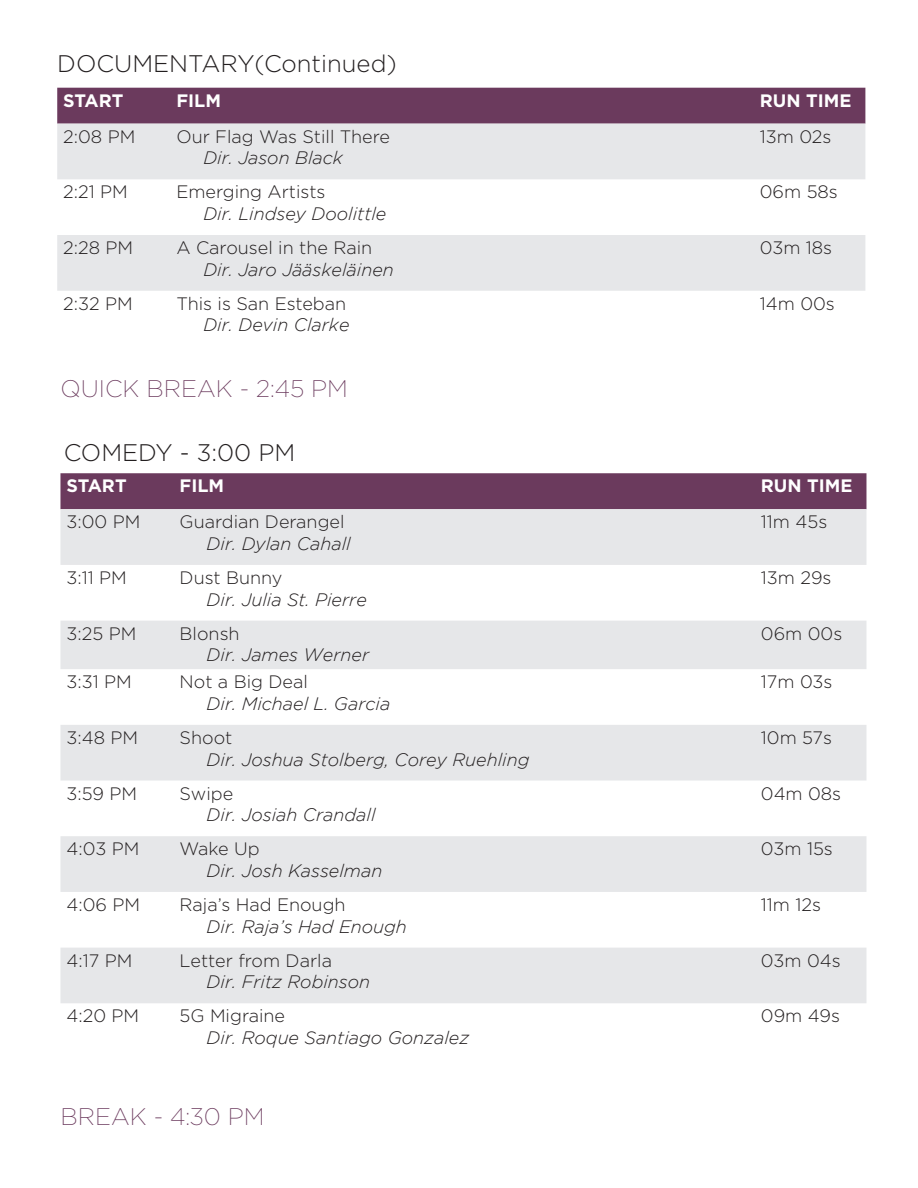
<style>
.page{position:relative;width:918px;height:1188px;background:#fff}
.page>*{position:absolute;margin:0;border:0;box-sizing:border-box;transform-origin:0 0}
.t1{font:300 24px "Gotham";color:#231f20}
.t2{font:200 24px "Gotham";color:#6b3a5d}
.Regular_table{font:300 18px "Gotham";color:#231f20}
.Director_Name{font:italic 300 18px "Gotham";color:#231f20}
.t3{font:700 18px "Gotham";color:#fff}
</style>
<div class="page">
<div style="left:57px;top:88px;width:808px;height:36px;background:#6b3a5d"></div>
<svg style="left:57px;top:124px;width:808px;height:167px;fill:#e6e7e9"></svg>
<div style="left:60px;top:473px;width:806px;height:36px;background:#6b3a5d"></div>
<svg style="left:60px;top:509px;width:806px;height:494px;fill:#e6e7e9"></svg>
<p class="t1" style="left:57px;top:50px;width:341px">DOCUMENTARY(Continued)</p>
<p class="t3" style="left:63px;top:90px;width:62px">START</p>
<p class="t3" style="left:176px;top:90px;width:46px">FILM</p>
<p class="t3" style="left:760px;top:90px;width:93px">RUN TIME</p>
<p class="Regular_table" style="left:63px;top:127px;width:74px">2:08 PM</p>
<p class="Regular_table" style="left:176px;top:127px;width:215px">Our Flag Was Still There</p>
<p class="Director_Name" style="left:203px;top:148px;width:141px">Dir. Jason Black</p>
<p class="Regular_table" style="left:760px;top:127px;width:73px">13m 02s</p>
<p class="Regular_table" style="left:63px;top:182px;width:66px">2:21 PM</p>
<p class="Regular_table" style="left:176px;top:182px;width:151px">Emerging Artists</p>
<p class="Director_Name" style="left:203px;top:204px;width:185px">Dir. Lindsey Doolittle</p>
<p class="Regular_table" style="left:760px;top:182px;width:80px">06m 58s</p>
<p class="Regular_table" style="left:63px;top:238px;width:71px">2:28 PM</p>
<p class="Regular_table" style="left:176px;top:238px;width:197px">A Carousel in the Rain</p>
<p class="Director_Name" style="left:203px;top:260px;width:192px">Dir. Jaro Jääskeläinen</p>
<p class="Regular_table" style="left:760px;top:238px;width:74px">03m 18s</p>
<p class="Regular_table" style="left:63px;top:294px;width:71px">2:32 PM</p>
<p class="Regular_table" style="left:176px;top:294px;width:171px">This is San Esteban</p>
<p class="Director_Name" style="left:203px;top:315px;width:148px">Dir. Devin Clarke</p>
<p class="Regular_table" style="left:760px;top:294px;width:77px">14m 00s</p>
<p class="t2" style="left:60px;top:376px;width:289px">QUICK BREAK - 2:45 PM</p>
<p class="t1" style="left:64px;top:439px;width:233px">COMEDY - 3:00 PM</p>
<p class="t3" style="left:66px;top:476px;width:62px">START</p>
<p class="t3" style="left:180px;top:476px;width:46px">FILM</p>
<p class="t3" style="left:761px;top:476px;width:93px">RUN TIME</p>
<p class="Regular_table" style="left:66px;top:512px;width:75px">3:00 PM</p>
<p class="Regular_table" style="left:180px;top:512px;width:166px">Guardian Derangel</p>
<p class="Director_Name" style="left:207px;top:534px;width:146px">Dir. Dylan Cahall</p>
<p class="Regular_table" style="left:761px;top:512px;width:68px">11m 45s</p>
<p class="Regular_table" style="left:66px;top:568px;width:62px">3:11 PM</p>
<p class="Regular_table" style="left:180px;top:568px;width:104px">Dust Bunny</p>
<p class="Director_Name" style="left:207px;top:589px;width:162px">Dir. Julia St. Pierre</p>
<p class="Regular_table" style="left:761px;top:568px;width:72px">13m 29s</p>
<p class="Regular_table" style="left:66px;top:624px;width:71px">3:25 PM</p>
<p class="Regular_table" style="left:180px;top:624px;width:62px">Blonsh</p>
<p class="Director_Name" style="left:207px;top:645px;width:164px">Dir. James Werner</p>
<p class="Regular_table" style="left:761px;top:624px;width:83px">06m 00s</p>
<p class="Regular_table" style="left:66px;top:672px;width:67px">3:31 PM</p>
<p class="Regular_table" style="left:180px;top:672px;width:130px">Not a Big Deal</p>
<p class="Director_Name" style="left:207px;top:694px;width:185px">Dir. Michael L. Garcia</p>
<p class="Regular_table" style="left:761px;top:672px;width:73px">17m 03s</p>
<p class="Regular_table" style="left:66px;top:728px;width:73px">3:48 PM</p>
<p class="Regular_table" style="left:180px;top:728px;width:54px">Shoot</p>
<p class="Director_Name" style="left:207px;top:749px;width:324px">Dir. Joshua Stolberg, Corey Ruehling</p>
<p class="Regular_table" style="left:761px;top:728px;width:73px">10m 57s</p>
<p class="Regular_table" style="left:66px;top:784px;width:72px">3:59 PM</p>
<p class="Regular_table" style="left:180px;top:784px;width:55px">Swipe</p>
<p class="Director_Name" style="left:207px;top:805px;width:170px">Dir. Josiah Crandall</p>
<p class="Regular_table" style="left:761px;top:784px;width:82px">04m 08s</p>
<p class="Regular_table" style="left:66px;top:839px;width:74px">4:03 PM</p>
<p class="Regular_table" style="left:180px;top:839px;width:82px">Wake Up</p>
<p class="Director_Name" style="left:207px;top:861px;width:177px">Dir. Josh Kasselman</p>
<p class="Regular_table" style="left:761px;top:839px;width:73px">03m 15s</p>
<p class="Regular_table" style="left:66px;top:895px;width:75px">4:06 PM</p>
<p class="Regular_table" style="left:180px;top:895px;width:167px">Raja’s Had Enough</p>
<p class="Director_Name" style="left:207px;top:916px;width:202px">Dir. Raja’s Had Enough</p>
<p class="Regular_table" style="left:761px;top:895px;width:62px">11m 12s</p>
<p class="Regular_table" style="left:66px;top:951px;width:67px">4:17 PM</p>
<p class="Regular_table" style="left:180px;top:951px;width:154px">Letter from Darla</p>
<p class="Director_Name" style="left:207px;top:972px;width:165px">Dir. Fritz Robinson</p>
<p class="Regular_table" style="left:761px;top:951px;width:81px">03m 04s</p>
<p class="Regular_table" style="left:66px;top:1006px;width:74px">4:20 PM</p>
<p class="Regular_table" style="left:180px;top:1006px;width:107px">5G Migraine</p>
<p class="Director_Name" style="left:207px;top:1028px;width:264px">Dir. Roque Santiago Gonzalez</p>
<p class="Regular_table" style="left:761px;top:1006px;width:81px">09m 49s</p>
<p class="t2" style="left:60px;top:1103px;width:206px">BREAK - 4:30 PM</p>
</div>
